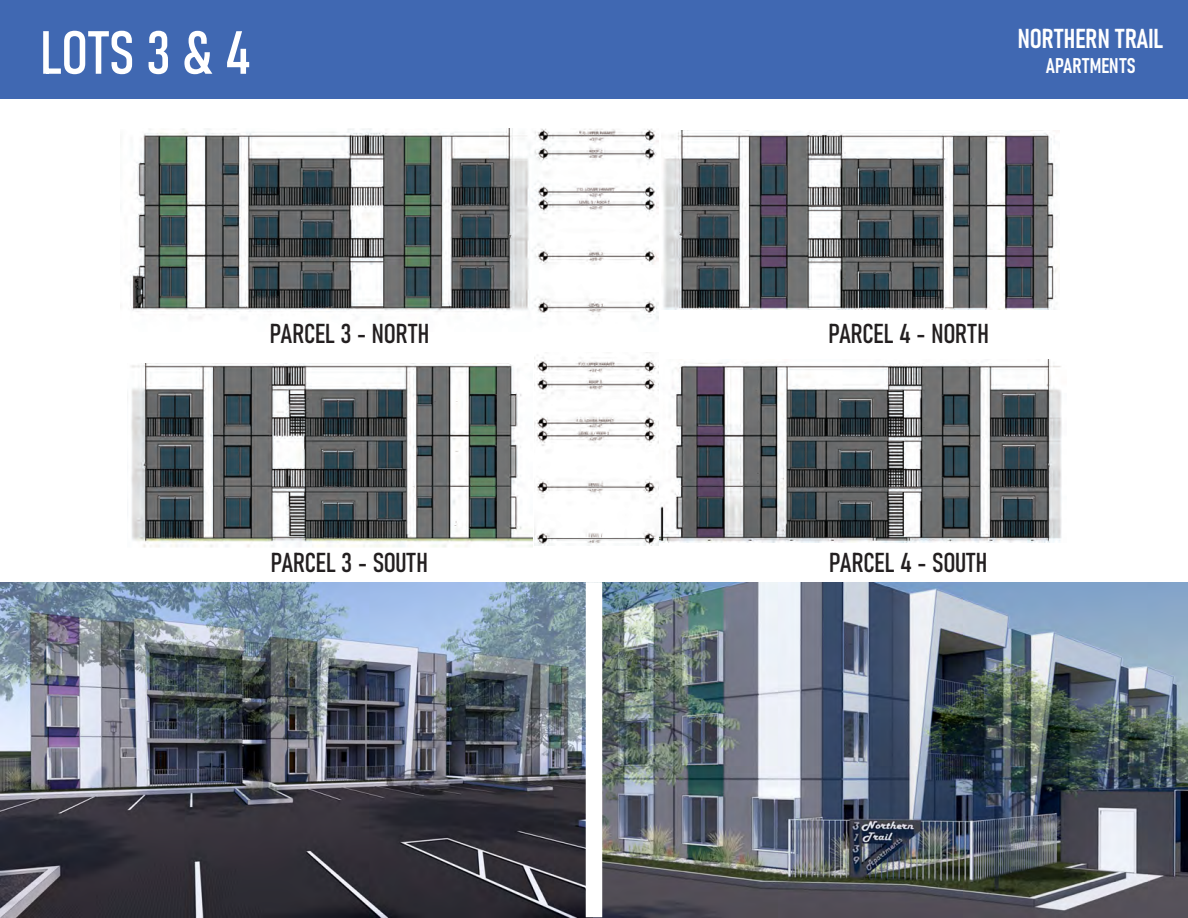
<style>
.page{position:relative;width:1188px;height:918px;background:#fff}
.page>*{position:absolute;margin:0;border:0;box-sizing:border-box;transform-origin:0 0}
.t1{font:60px "Bahnschrift";color:#fff}
.t2{font:27px "Bahnschrift";letter-spacing:-.005em;color:#231f20}
.t3{font:27px "Bahnschrift";color:#fff}
.t4{font:21px "Bahnschrift";color:#fff}
</style>
<div class="page">
<img style="left:0;top:583px;width:1188px;height:335px">
<div style="left:586px;top:582px;width:16px;height:335px;background:#fff"></div>
<img style="left:130px;top:128px;width:528px;height:191px">
<div style="left:0;top:0;width:1188px;height:99px;background:#4068b2"></div>
<img style="left:663px;top:130px;width:396px;height:180px">
<img style="left:131px;top:363px;width:401px;height:185px">
<img style="left:659px;top:359px;width:403px;height:184px">
<img style="left:534px;top:352px;width:124px;height:193px">
<h1 class="t1" style="left:40px;top:7px;width:212px">LOTS 3 &amp; 4</h1>
<p class="t2" style="left:270px;top:313px;width:161px">PARCEL 3 - NORTH</p>
<p class="t2" style="left:271px;top:542px;width:159px">PARCEL 3 - SOUTH</p>
<p class="t3" style="left:1018px;top:18px;width:147px">NORTHERN TRAIL</p>
<p class="t4" style="left:1046px;top:49px;width:92px">APARTMENTS</p>
<p class="t2" style="left:828px;top:313px;width:162px">PARCEL 4 - NORTH</p>
<p class="t2" style="left:829px;top:542px;width:160px">PARCEL 4 - SOUTH</p>
</div>
